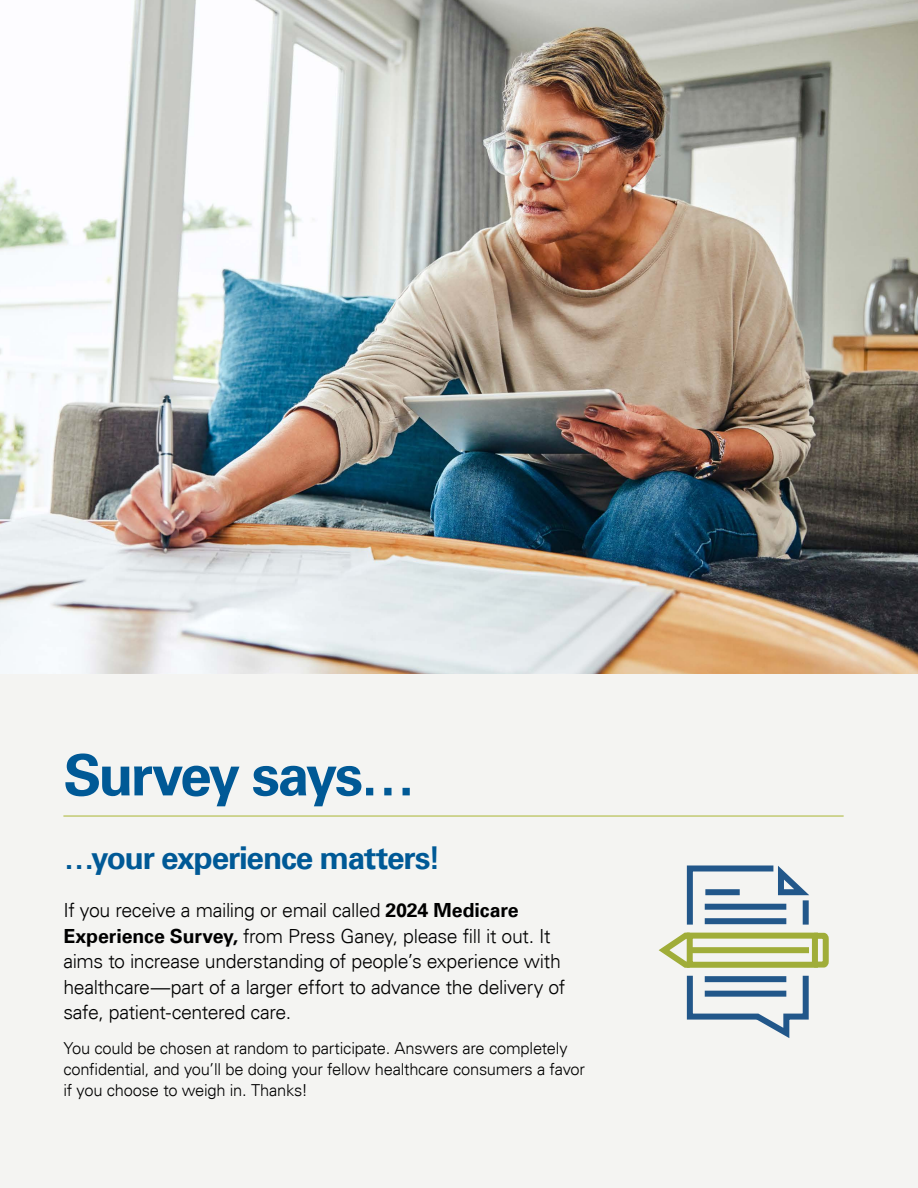
<style>
.page{position:relative;width:918px;height:1188px;background:#fff}
.page>*{position:absolute;margin:0;border:0;box-sizing:border-box;transform-origin:0 0}
.Header_1_Inside{font:700 57px "Univers LT";letter-spacing:-.05em;color:#005996}
.Header_2{font:700 31.5px "Univers LT";letter-spacing:-.035em;color:#005996}
.Body_-_Intro{font:300 19.5px/25.5px "Univers LT";letter-spacing:-.02em;color:#000}
.Body{font:300 16.5px/21px "Univers LT";letter-spacing:-.015em;color:#000}
.s1{font-weight:700}
</style>
<div class="page">
<img style="left:0;top:0;width:918px;height:675px">
<div style="left:0;top:675px;width:918px;height:513px;background:#f4f4f2"></div>
<hr style="left:63px;top:816px;width:781px;height:1px;background:#a9b533">
<svg style="left:658px;top:865px;width:171px;height:173px"></svg>
<p class="Header_1_Inside" style="left:63px;top:742px;width:354px">Survey says…</p>
<h2 class="Header_2" style="left:63px;top:839px;width:379px">…your experience matters!</h2>
<p class="Body_-_Intro" style="left:63px;top:897px;width:503px">If you receive a mailing or email called <span class="s1">2024 Medicare Experience Survey,</span> from Press Ganey, please fill it out. It aims to increase understanding of people’s experience with healthcare—part of a larger effort to advance the delivery of safe, patient-centered care.</p>
<p class="Body" style="left:63px;top:1037px;width:523px">You could be chosen at random to participate. Answers are completely confidential, and you’ll be doing your fellow healthcare consumers a favor if you choose to weigh in. Thanks!</p>
</div>
